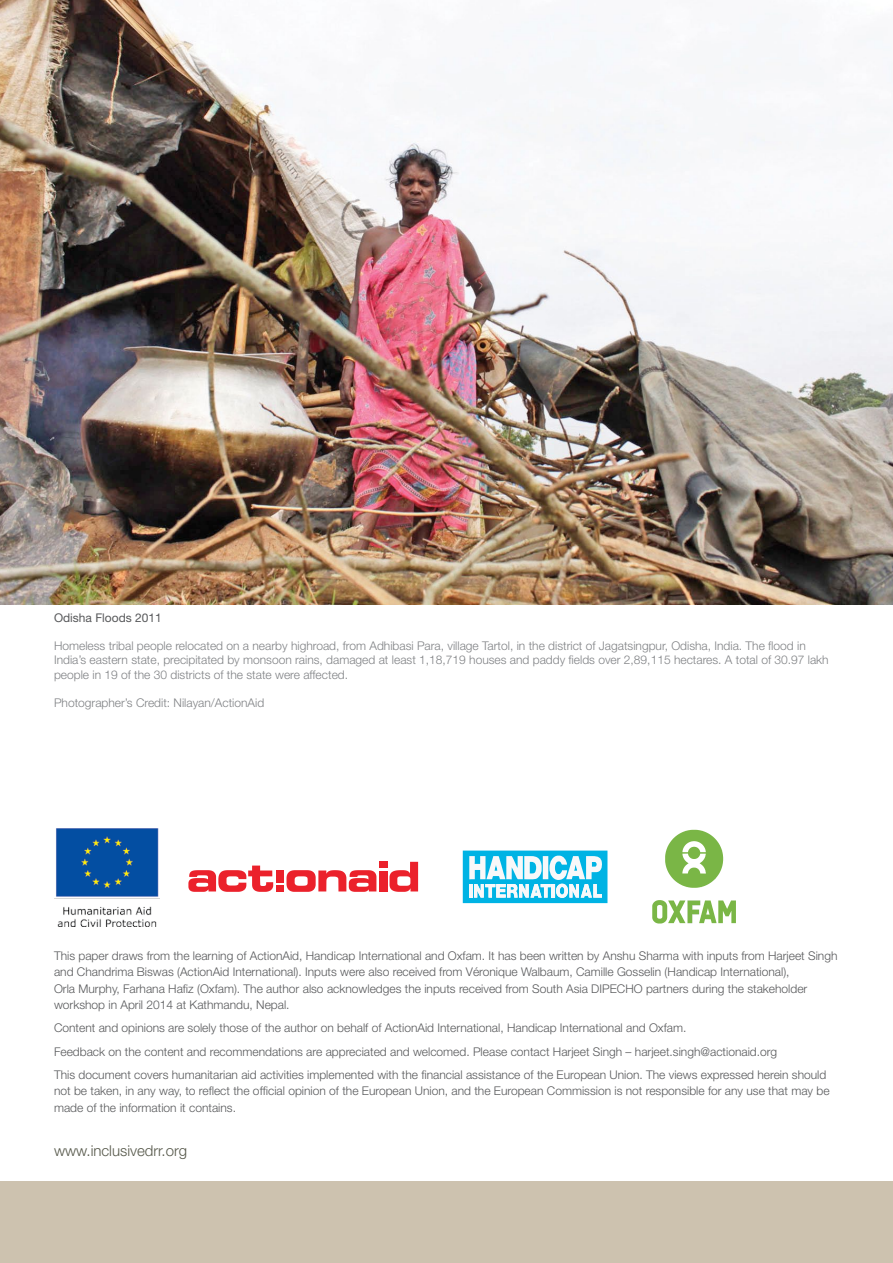
<style>
.page{position:relative;width:893px;height:1263px;background:#fff}
.page>*{position:absolute;margin:0;border:0;box-sizing:border-box;transform-origin:0 0}
.t1{font:300 15px "Helvetica Neue LT";color:#56584a}
.t2{font:300 12px/16.5px "Helvetica Neue LT";color:#58595b}
.t3{font:300 12px/14.4px "Helvetica Neue LT";color:#808285}
.t4{font:12px "Helvetica Neue LT";color:#58595b}
</style>
<div class="page">
<div style="left:0;top:1182px;width:893px;height:81px;background:#cdc2af"></div>
<img style="left:54px;top:828px;width:106px;height:99px">
<div style="left:379px;top:862px;width:8px;height:6px;background:#eb212b"></div>
<div style="left:276px;top:870px;width:8px;height:13px;background:#eb212b"></div>
<div style="left:276px;top:885px;width:8px;height:6px;background:#eb212b"></div>
<div style="left:379px;top:870px;width:8px;height:21px;background:#eb212b"></div>
<svg style="left:286px;top:870px;width:90px;height:22px"></svg>
<svg style="left:188px;top:865px;width:85px;height:27px"></svg>
<svg style="left:390px;top:862px;width:28px;height:30px"></svg>
<svg style="left:665px;top:830px;width:58px;height:58px"></svg>
<svg style="left:652px;top:900px;width:84px;height:23px"></svg>
<svg style="left:463px;top:850px;width:144px;height:53px"></svg>
<img style="left:0;top:0;width:893px;height:604px">
<p class="t4" style="left:54px;top:611px;width:109px">Odisha Floods 2011</p>
<p class="t3" style="left:54px;top:638px;width:776px">Homeless tribal people relocated on a nearby highroad, from Adhibasi Para, village Tartol, in the district of Jagatsingpur, Odisha, India. The flood in<br>India’s eastern state, precipitated by monsoon rains, damaged at least 1,18,719 houses and paddy fields over 2,89,115 hectares. A total of 30.97 lakh people in 19 of the 30 districts of the state were affected.</p>
<p class="t3" style="left:54px;top:695px;width:212px">Photographer’s Credit: Nilayan/ActionAid</p>
<p class="t2" style="left:54px;top:947px;width:785px">This paper draws from the learning of ActionAid, Handicap International and Oxfam. It has been written by Anshu Sharma with inputs from Harjeet Singh and Chandrima Biswas (ActionAid International). Inputs were also received from Véronique Walbaum, Camille Gosselin (Handicap International),<br>Orla Murphy, Farhana Hafiz (Oxfam). The author also acknowledges the inputs received from South Asia DIPECHO partners during the stakeholder workshop in April 2014 at Kathmandu, Nepal.</p>
<p class="t2" style="left:54px;top:1016px;width:774px;line-height:23.2px">Content and opinions are solely those of the author on behalf of ActionAid International, Handicap International and Oxfam.<br>Feedback on the content and recommendations are appreciated and welcomed. Please contact Harjeet Singh – harjeet.singh@actionaid.org<br>This document covers humanitarian aid activities implemented with the financial assistance of the European Union. The views expressed herein should</p>
<p class="t2" style="left:54px;top:1082px;width:777px">not be taken, in any way, to reflect the official opinion of the European Union, and the European Commission is not responsible for any use that may be made of the information it contains.</p>
<p class="t1" style="left:54px;top:1142px;width:135px">www.inclusivedrr.org</p>
</div>
